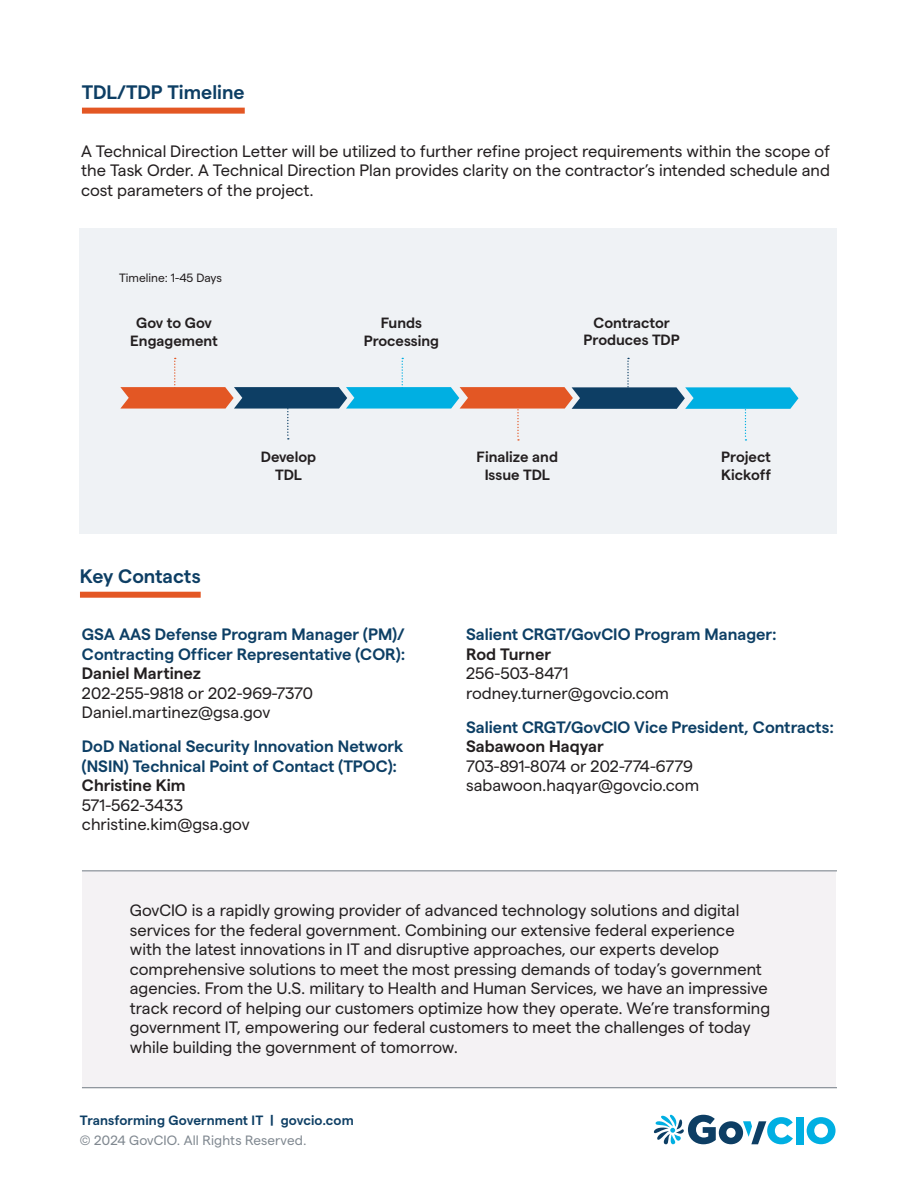
<style>
.page{position:relative;width:918px;height:1188px;background:#fff}
.page>*{position:absolute;margin:0;border:0;box-sizing:border-box;transform-origin:0 0}
.Header_2_-_Navy_-_Orange_Line{font:600 19.5px "Matter";color:#0d3e64}
.Body_Copy{font:16.5px/19.5px "Matter";color:#231f20}
.Body_Copy-2{font:600 16.5px/19.5px "Matter";color:#0d3f65}
.Body_Copy-3{font:600 14.85px/17.5px "Matter";color:#231f20;text-align:center}
.Copy{font:600 13.5px "Matter";letter-spacing:.01em;color:#0d3e64}
.Copy-2{font:13.5px "Matter";letter-spacing:.01em;color:#808890}
.Body_Copy-4{font:12px "Matter";color:#231f20}
.s1{color:#231f20}
.s2{font-weight:400;color:#231f20}
.s3{font-weight:600;color:#0d3f65}
.s4{font-weight:600}
</style>
<div class="page">
<div style="left:80px;top:229px;width:757px;height:305px;background:#eff2f5"></div>
<div style="left:82px;top:871px;width:754px;height:217px;background:#f4f2f4"></div>
<hr style="left:82px;top:1087px;width:755px;height:1px;background:#808890">
<svg style="left:807px;top:1117px;width:29px;height:27px"></svg>
<div style="left:796px;top:1117px;width:8px;height:27px;background:#00afe2"></div>
<svg style="left:654px;top:1114px;width:139px;height:31px"></svg>
<div style="left:80px;top:592px;width:121px;height:6px;background:#e35724"></div>
<hr style="left:82px;top:870px;width:755px;height:1px;background:#808890">
<div style="left:82px;top:108px;width:163px;height:6px;background:#e35724"></div>
<svg style="left:120px;top:358px;width:678px;height:83px"></svg>
<p class="Header_2_-_Navy_-_Orange_Line" style="left:82px;top:77px;width:164px">TDL/TDP Timeline</p>
<p class="Body_Copy" style="left:81px;top:140px;width:751px;text-align:justify">A Technical Direction Letter will be utilized to further refine project requirements within the scope of the Task Order. A Technical Direction Plan provides clarity on the contractor’s intended schedule and cost parameters of the project.</p>
<p class="Body_Copy-4" style="left:119px;top:269px;width:105px">Timeline: 1-45 Days</p>
<p class="Body_Copy-3" style="left:130px;top:313px;width:89px">Gov to Gov<br>Engagement</p>
<p class="Body_Copy-3" style="left:364px;top:313px;width:77px">Funds<br>Processing</p>
<p class="Body_Copy-3" style="left:584px;top:312px;width:98px">Contractor<br>Produces TDP</p>
<p class="Header_2_-_Navy_-_Orange_Line" style="left:80px;top:561px;width:122px">Key Contacts</p>
<p class="Body_Copy-3" style="left:261px;top:447px;width:57px">Develop<br>TDL</p>
<p class="Body_Copy-2" style="left:82px;top:623px;width:325px">GSA AAS Defense Program Manager (PM)/<br>Contracting Officer Representative (COR):<br><span class="s1">Daniel Martinez<br></span><span class="s2">202-255-9818 or 202-969-7370<br>Daniel.martinez@gsa.gov</span></p>
<p class="Body_Copy-2" style="left:82px;top:735px;width:323px">DoD National Security Innovation Network (NSIN) Technical Point of Contact (TPOC):<br><span class="s1">Christine Kim<br></span><span class="s2">571-562-3433<br>christine.kim@gsa.gov</span></p>
<p class="Body_Copy-3" style="left:477px;top:447px;width:83px">Finalize and<br>Issue TDL</p>
<p class="Body_Copy-3" style="left:721px;top:447px;width:51px;text-align:left">Project<br>Kickoff</p>
<p class="Body_Copy" style="left:466px;top:623px;width:312px"><span class="s3">Salient CRGT/GovCIO Program Manager:<br></span><span class="s4">Rod Turner<br></span>256-503-8471<br>rodney.turner@govcio.com</p>
<p class="Body_Copy" style="left:466px;top:716px;width:369px"><span class="s3">Salient CRGT/GovCIO Vice President, Contracts:<br></span><span class="s4">Sabawoon Haqyar<br></span>703-891-8074 or 202-774-6779 sabawoon.haqyar@govcio.com</p>
<p class="Body_Copy" style="left:130px;top:899px;width:642px">GovCIO is a rapidly growing provider of advanced technology solutions and digital services for the federal government. Combining our extensive federal experience with the latest innovations in IT and disruptive approaches, our experts develop comprehensive solutions to meet the most pressing demands of today’s government agencies. From the U.S. military to Health and Human Services, we have an impressive track record of helping our customers optimize how they operate. We’re transforming government IT, empowering our federal customers to meet the challenges of today while building the government of tomorrow.</p>
<p class="Copy" style="left:80px;top:1111px;width:275px">Transforming Government IT | govcio.com</p>
<p class="Copy-2" style="left:80px;top:1130px;width:228px">© 2024 GovCIO. All Rights Reserved.</p>
</div>
